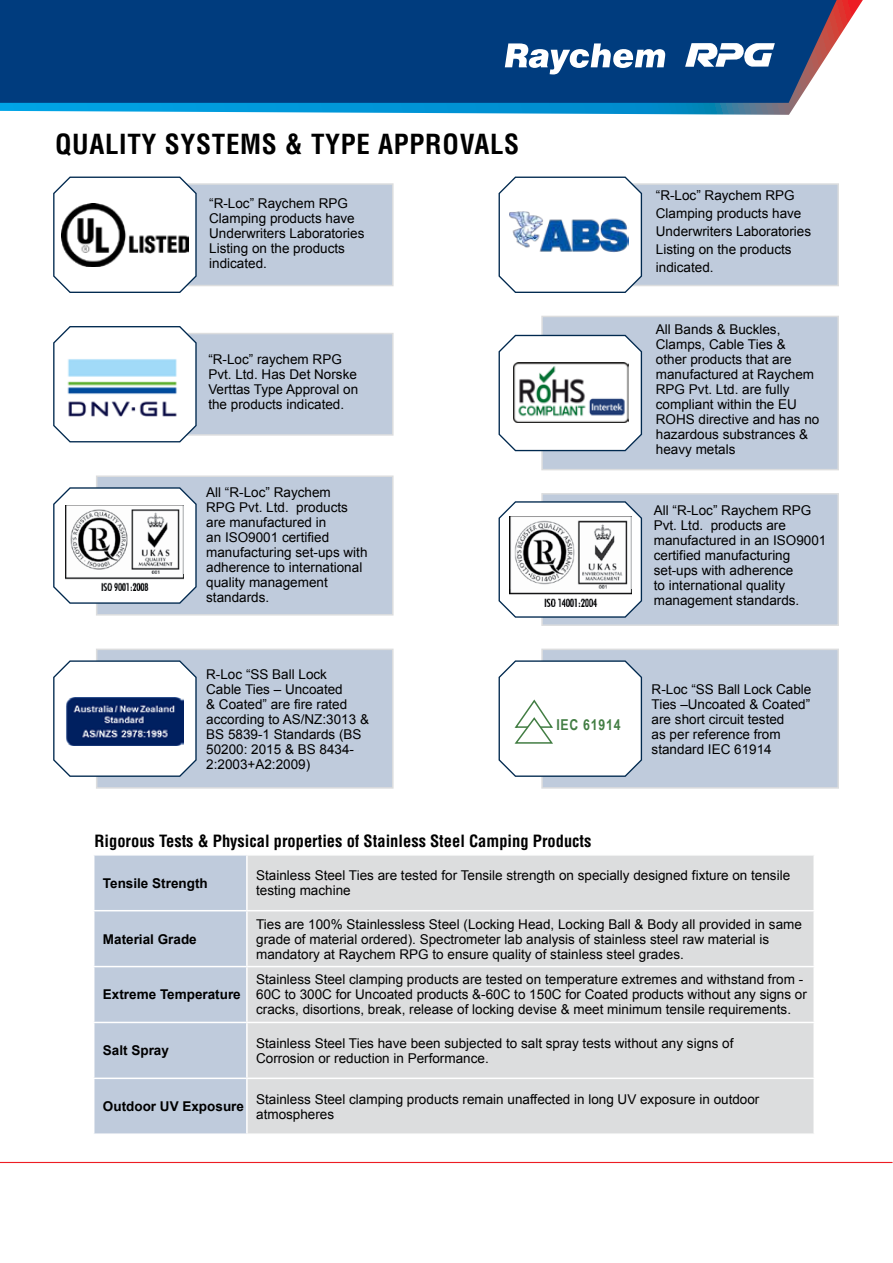
<style>
.page{position:relative;width:893px;height:1263px;background:#fff}
.page>*{position:absolute;margin:0;border:0;box-sizing:border-box;transform-origin:0 0}
.t1{font:700 condensed 27px "Helvetica LT Std";letter-spacing:.025em;color:#000}
.t2{font:700 condensed 16.5px "Helvetica LT Std";color:#000}
.t3{font:700 15px "Arial Narrow";letter-spacing:.05em;color:#427d43}
.t4{font:13.5px/15px "Arial";color:#000}
.t5{font:700 13.5px "Arial";color:#000}
</style>
<div class="page">
<svg style="left:0;top:0;width:863px;height:115px"></svg>
<div style="left:0;top:0;width:840px;height:103px;background:#003c7e"></div>
<svg style="left:505px;top:43px;width:160px;height:31px"></svg>
<svg style="left:685px;top:43px;width:90px;height:24px"></svg>
<hr style="left:0;top:1162px;width:892px;height:1px;background:#ed1d24">
<div style="left:94px;top:855px;width:152px;height:278px;background:#bfcbdc"></div>
<div style="left:248px;top:855px;width:565px;height:278px;background:#dcddde"></div>
<hr style="left:93px;top:910px;width:154px;height:1px;background:#fff">
<hr style="left:247px;top:910px;width:568px;height:1px;background:#fff">
<hr style="left:93px;top:966px;width:154px;height:1px;background:#fff">
<hr style="left:247px;top:966px;width:568px;height:1px;background:#fff">
<hr style="left:93px;top:1022px;width:154px;height:1px;background:#fff">
<hr style="left:247px;top:1022px;width:568px;height:1px;background:#fff">
<hr style="left:93px;top:1077px;width:154px;height:2px;background:#fff">
<hr style="left:247px;top:1077px;width:568px;height:2px;background:#fff">
<div style="left:96px;top:183px;width:298px;height:103px;background:#bfcbdc;border:2px solid #dcddde"></div>
<svg style="left:53px;top:176px;width:144px;height:117px"></svg>
<img style="left:62px;top:203px;width:126px;height:64px">
<div style="left:541px;top:183px;width:298px;height:103px;background:#bfcbdc;border:2px solid #dcddde"></div>
<svg style="left:498px;top:176px;width:145px;height:117px"></svg>
<img style="left:509px;top:211px;width:120px;height:42px">
<div style="left:541px;top:316px;width:298px;height:154px;background:#bfcbdc;border:2px solid #dcddde"></div>
<svg style="left:498px;top:334px;width:145px;height:118px"></svg>
<img style="left:514px;top:363px;width:114px;height:59px">
<div style="left:541px;top:493px;width:298px;height:133px;background:#bfcbdc;border:2px solid #dcddde"></div>
<svg style="left:498px;top:500px;width:145px;height:118px"></svg>
<img style="left:509px;top:517px;width:122px;height:89px">
<div style="left:96px;top:475px;width:298px;height:140px;background:#bfcbdc;border:2px solid #dcddde"></div>
<svg style="left:53px;top:486px;width:144px;height:118px"></svg>
<img style="left:66px;top:505px;width:117px;height:85px">
<div style="left:96px;top:649px;width:298px;height:140px;background:#bfcbdc;border:2px solid #dcddde"></div>
<svg style="left:53px;top:659px;width:144px;height:118px"></svg>
<img style="left:66px;top:697px;width:117px;height:48px">
<div style="left:96px;top:333px;width:298px;height:103px;background:#bfcbdc;border:2px solid #dcddde"></div>
<svg style="left:53px;top:326px;width:144px;height:117px"></svg>
<img style="left:62px;top:356px;width:121px;height:61px">
<div style="left:541px;top:649px;width:298px;height:140px;background:#bfcbdc;border:2px solid #dcddde"></div>
<svg style="left:498px;top:659px;width:145px;height:118px"></svg>
<h1 class="t1" style="left:55px;top:127px;width:466px">QUALITY SYSTEMS &amp; TYPE APPROVALS</h1>
<p class="t4" style="left:209px;top:196px;width:157px">“R-Loc” Raychem RPG<br>Clamping products have<br>Underwriters Laboratories<br>Listing on the products indicated.</p>
<p class="t4" style="left:656px;top:187px;width:157px;line-height:18px">“R-Loc” Raychem RPG<br>Clamping products have<br>Underwriters Laboratories<br>Listing on the products indicated.</p>
<p class="t4" style="left:208px;top:352px;width:151px">“R-Loc” raychem RPG<br>Pvt. Ltd. Has Det Norske<br>Verttas Type Approval on the products indicated.</p>
<p class="t4" style="left:206px;top:485px;width:163px">All “R-Loc” Raychem<br>RPG Pvt. Ltd. products are manufactured in<br>an ISO9001 certified manufacturing set-ups with adherence to international quality management standards.</p>
<p class="t4" style="left:206px;top:667px;width:164px">R-Loc “SS Ball Lock<br>Cable Ties – Uncoated<br>&amp; Coated” are fire rated according to AS/NZ:3013 &amp;<br>BS 5839-1 Standards (BS<br>50200: 2015 &amp; BS 8434-<br>2:2003+A2:2009)</p>
<p class="t3" style="left:556px;top:713px;width:66px">IEC 61914</p>
<p class="t2" style="left:94px;top:830px;width:498px">Rigorous Tests &amp; Physical properties of Stainless Steel Camping Products</p>
<p class="t4" style="left:656px;top:322px;width:165px">All Bands &amp; Buckles,<br>Clamps, Cable Ties &amp; other products that are manufactured at Raychem<br>RPG Pvt. Ltd. are fully compliant within the EU<br>ROHS directive and has no hazardous substrances &amp; heavy metals</p>
<p class="t4" style="left:654px;top:503px;width:174px">All “R-Loc” Raychem RPG<br>Pvt. Ltd. products are manufactured in an ISO9001 certified manufacturing set-ups with adherence<br>to international quality management standards.</p>
<p class="t4" style="left:652px;top:681px;width:161px">R-Loc “SS Ball Lock Cable<br>Ties –Uncoated &amp; Coated” are short circuit tested<br>as per reference from standard IEC 61914</p>
<p class="t5" style="left:103px;top:874px;width:106px">Tensile Strength</p>
<p class="t4" style="left:256px;top:868px;width:536px">Stainless Steel Ties are tested for Tensile strength on specially designed fixture on tensile testing machine</p>
<p class="t5" style="left:103px;top:930px;width:95px">Material Grade</p>
<p class="t4" style="left:256px;top:916px;width:547px">Ties are 100% Stainlessless Steel (Locking Head, Locking Ball &amp; Body all provided in same grade of material ordered). Spectrometer lab analysis of stainless steel raw material is mandatory at Raychem RPG to ensure quality of stainless steel grades.</p>
<p class="t5" style="left:103px;top:986px;width:139px">Extreme Temperature</p>
<p class="t4" style="left:256px;top:972px;width:552px">Stainless Steel clamping products are tested on temperature extremes and withstand from -<br>60C to 300C for Uncoated products &amp;-60C to 150C for Coated products without any signs or cracks, disortions, break, release of locking devise &amp; meet minimum tensile requirements.</p>
<p class="t5" style="left:103px;top:1042px;width:68px">Salt Spray</p>
<p class="t4" style="left:256px;top:1036px;width:479px">Stainless Steel Ties have been subjected to salt spray tests without any signs of<br>Corrosion or reduction in Performance.</p>
<p class="t5" style="left:103px;top:1097px;width:143px">Outdoor UV Exposure</p>
<p class="t4" style="left:256px;top:1091px;width:505px">Stainless Steel clamping products remain unaffected in long UV exposure in outdoor atmospheres</p>
</div>
